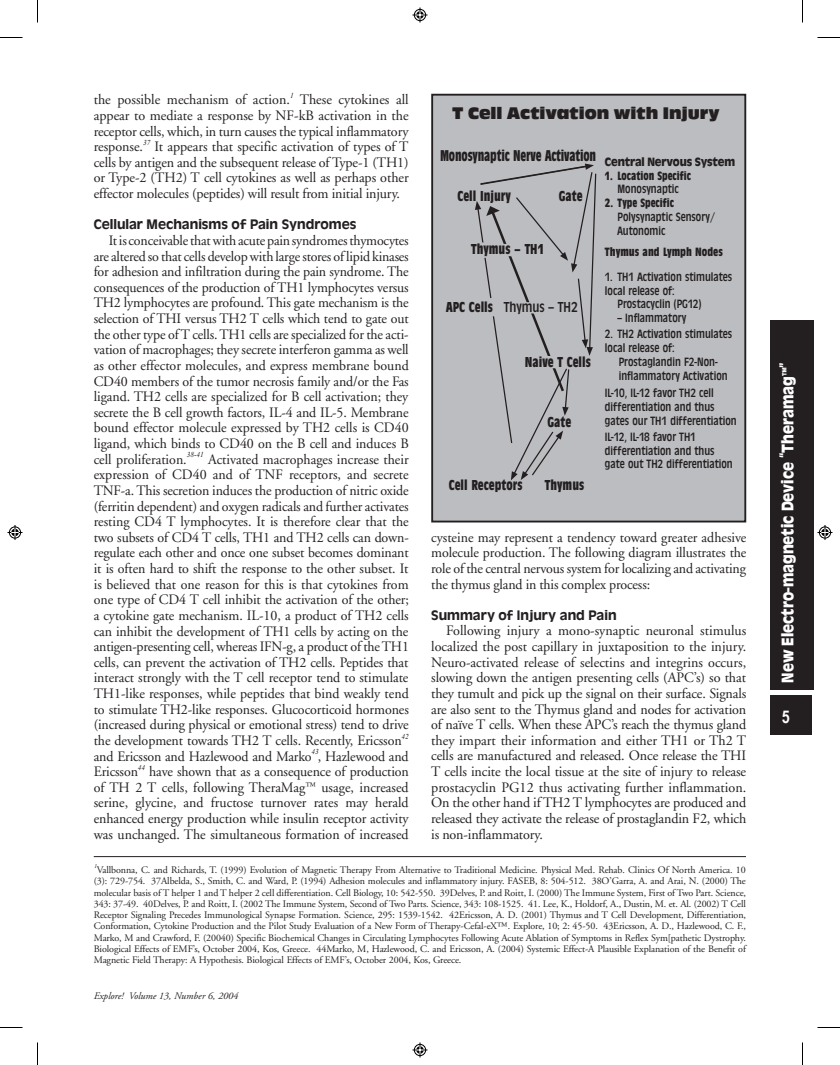
<style>
.page{position:relative;width:840px;height:1065px;background:#fff}
.page>*{position:absolute;margin:0;border:0;box-sizing:border-box;transform-origin:0 0}
.t1{font:700 17.5px "Antique Oli T";color:#fff;scale:.88 1}
.t2{font:17.5px "Antique Oli T Comp";color:#231f20}
.t3{font:700 17.5px "Arial Narrow";color:#fff}
.t4{font:700 condensed 16.25px "Antique Oli T";letter-spacing:-.01em;color:#231f20;scale:.91 1}
.t5{font:700 condensed 15px "Antique Oli T";color:#231f20}
.t6{font:condensed 15px "Antique Oli T";color:#231f20}
.t7{font:14.38px/15.6px "Adobe Garamond";letter-spacing:-.01em;color:#231f20;text-align:justify}
.t8{font:500 14.38px "Antique Oli T";color:#231f20}
.t9{font:condensed 12.5px/13.8px "Antique Oli T";color:#231f20}
.t10{font:700 condensed 12.5px "Antique Oli T";color:#231f20}
.t11{font:700 12.5px "Antique Oli T";letter-spacing:-.01em;color:#231f20;scale:.91 1}
.t12{font:700 condensed 12.5px "Antique Oli T";color:#231f20;scale:1.05 1}
.t13{font:10px/11.2px "Adobe Garamond";letter-spacing:-.01em;color:#231f20;text-align:justify}
.t14{font:italic 10px "Adobe Garamond";color:#231f20}
.t15{font:italic 6px "Adobe Garamond";color:#231f20}
.s1{font-weight:700}
</style>
<div class="page">
<div style="left:770px;top:696px;width:41px;height:39px;background:#231f20"></div>
<div style="left:770px;top:320px;width:44px;height:370px;background:#231f20"></div>
<hr style="left:94px;top:856px;width:652px;height:1px;background:#231f20">
<div style="left:432px;top:95px;width:313px;height:427px;background:#bcbdc0"></div>
<div style="left:431px;top:94px;width:315px;height:428px;border:2px solid #231f20"></div>
<svg style="left:475px;top:164px;width:122px;height:316px"></svg>
<svg style="left:37px;top:0;width:1px;height:22px"></svg>
<svg style="left:0;top:37px;width:22px;height:1px"></svg>
<svg style="left:802px;top:0;width:1px;height:22px"></svg>
<svg style="left:818px;top:37px;width:22px;height:1px"></svg>
<svg style="left:37px;top:1042px;width:1px;height:23px"></svg>
<svg style="left:0;top:1027px;width:22px;height:1px"></svg>
<svg style="left:802px;top:1042px;width:1px;height:23px"></svg>
<svg style="left:818px;top:1027px;width:22px;height:1px"></svg>
<svg style="left:412px;top:8px;width:16px;height:14px"></svg>
<svg style="left:412px;top:1042px;width:16px;height:16px"></svg>
<svg style="left:8px;top:525px;width:14px;height:15px"></svg>
<svg style="left:818px;top:525px;width:14px;height:15px"></svg>
<p class="t7" style="left:94px;top:92px;width:316px">the possible mechanism of action.<sup>1</sup> These cytokines all appear to mediate a response by NF-kB activation in the receptor cells, which, in turn causes the typical inflammatory response.<sup>37</sup> It appears that specific activation of types of T cells by antigen and the subsequent release of Type-1 (TH1) or Type-2 (TH2) T cell cytokines as well as perhaps other effector molecules (peptides) will result from initial injury.</p>
<p class="t8" style="left:94px;top:216px;width:264px">Cellular Mechanisms of Pain Syndromes</p>
<p class="t7" style="left:94px;top:233px;width:317px;text-indent:15px">It is conceivable that with acute pain syndromes thymocytes are altered so that cells develop with large stores of lipid kinases for adhesion and infiltration during the pain syndrome. The consequences of the production of TH1 lymphocytes versus TH2 lymphocytes are profound. This gate mechanism is the selection of THI versus TH2 T cells which tend to gate out the other type of T cells. TH1 cells are specialized for the acti&shy;vation of macrophages; they secrete interferon gamma as well as other effector molecules, and express membrane bound CD40 members of the tumor necrosis family and/or the Fas ligand. TH2 cells are specialized for B cell activation; they secrete the B cell growth factors, IL-4 and IL-5. Membrane bound effector molecule expressed by TH2 cells is CD40 ligand, which binds to CD40 on the B cell and induces B cell proliferation.<sup>38-41</sup> Activated macrophages increase their expression of CD40 and of TNF receptors, and secrete TNF-a. This secretion induces the production of nitric oxide (ferritin dependent) and oxygen radicals and further activates resting CD4 T lymphocytes. It is therefore clear that the two subsets of CD4 T cells, TH1 and TH2 cells can down&shy;regulate each other and once one subset becomes dominant it is often hard to shift the response to the other subset. It is believed that one reason for this is that cytokines from one type of CD4 T cell inhibit the activation of the other; a cytokine gate mechanism. IL-10, a product of TH2 cells can inhibit the development of TH1 cells by acting on the antigen-presenting cell, whereas IFN-g, a product of the TH1 cells, can prevent the activation of TH2 cells. Peptides that interact strongly with the T cell receptor tend to stimulate TH1-like responses, while peptides that bind weakly tend to stimulate TH2-like responses. Glucocorticoid hormones (increased during physical or emotional stress) tend to drive the development towards TH2 T cells. Recently, Ericsson<sup>42 </sup>and Ericsson and Hazlewood and Marko<sup>43</sup>, Hazlewood and Ericsson<sup>44</sup> have shown that as a consequence of production of TH 2 T cells, following TheraMag<sup>™</sup> usage, increased serine, glycine, and fructose turnover rates may herald enhanced energy production while insulin receptor activity was unchanged. The simultaneous formation of increased</p>
<p class="t2" style="left:452px;top:103px;width:269px">T Cell Activation with Injury</p>
<p class="t4" style="left:440px;top:147px;width:173px">Monosynaptic Nerve Activation</p>
<p class="t5" style="left:457px;top:189px;width:55px">Cell Injury</p>
<p class="t5" style="left:559px;top:189px;width:25px">Gate</p>
<p class="t5" style="left:471px;top:242px;width:75px">Thymus – TH1</p>
<p class="t6" style="left:446px;top:299px;width:133px"><span class="s1">APC Cells</span> Thymus – TH2</p>
<p class="t5" style="left:525px;top:354px;width:67px">Naive T Cells</p>
<p class="t5" style="left:547px;top:414px;width:25px">Gate</p>
<p class="t5" style="left:449px;top:477px;width:75px">Cell Receptors</p>
<p class="t5" style="left:545px;top:477px;width:41px">Thymus</p>
<p class="t11" style="left:605px;top:155px;width:145px">Central Nervous System</p>
<p class="t10" style="left:605px;top:169px;width:88px">1. Location Specific</p>
<p class="t9" style="left:617px;top:182px;width:63px">Monosynaptic</p>
<p class="t10" style="left:605px;top:197px;width:71px">2. Type Specific</p>
<p class="t9" style="left:617px;top:210px;width:99px">Polysynaptic Sensory/<br>Autonomic</p>
<p class="t12" style="left:605px;top:245px;width:114px">Thymus and Lymph Nodes</p>
<p class="t9" style="left:605px;top:270px;width:129px">1. TH1 Activation stimulates</p>
<p class="t9" style="left:605px;top:283px;width:71px">local release of:</p>
<p class="t9" style="left:617px;top:297px;width:86px">Prostacyclin (PG12)</p>
<p class="t9" style="left:617px;top:311px;width:70px">– Inflammatory</p>
<p class="t9" style="left:605px;top:327px;width:129px">2. TH2 Activation stimulates local release of:</p>
<p class="t9" style="left:619px;top:355px;width:110px">Prostaglandin F2-Non&shy;inflammatory Activation</p>
<p class="t9" style="left:605px;top:386px;width:133px">IL-10, IL-12 favor TH2 cell differentiation and thus gates our TH1 differentiation</p>
<p class="t9" style="left:605px;top:430px;width:129px">IL-12, IL-18 favor TH1 differentiation and thus gate out TH2 differentiation</p>
<p class="t7" style="left:431px;top:530px;width:317px">cysteine may represent a tendency toward greater adhesive molecule production. The following diagram illustrates the role of the central nervous system for localizing and activating the thymus gland in this complex process:</p>
<p class="t8" style="left:431px;top:607px;width:187px">Summary of Injury and Pain</p>
<p class="t7" style="left:431px;top:623px;width:317px;text-indent:15px">Following injury a mono-synaptic neuronal stimulus localized the post capillary in juxtaposition to the injury.<br>Neuro-activated release of selectins and integrins occurs, slowing down the antigen presenting cells (APC’s) so that they tumult and pick up the signal on their surface. Signals are also sent to the Thymus gland and nodes for activation of naïve T cells. When these APC’s reach the thymus gland they impart their information and either TH1 or Th2 T cells are manufactured and released. Once release the THI T cells incite the local tissue at the site of injury to release prostacyclin PG12 thus activating further inflammation.<br>On the other hand if TH2 T lymphocytes are produced and released they activate the release of prostaglandin F2, which is non-inflammatory.</p>
<p class="t15" style="left:94px;top:863px;width:4px">1</p>
<p class="t13" style="left:94px;top:865px;width:654px">Vallbonna, C. and Richards, T. (1999) Evolution of Magnetic Therapy From Alternative to Traditional Medicine. Physical Med. Rehab. Clinics Of North America. 10 (3): 729-754. 37Albelda, S., Smith, C. and Ward, P. (1994) Adhesion molecules and inflammatory injury. FASEB, 8: 504-512. 38O’Garra, A. and Arai, N. (2000) The molecular basis of T helper 1 and T helper 2 cell differentiation. Cell Biology, 10: 542-550. 39Delves, P. and Roitt, I. (2000) The Immune System, First of Two Part. Science, 343: 37-49. 40Delves, P. and Roitt, I. (2002 The Immune System, Second of Two Parts. Science, 343: 108-1525. 41. Lee, K., Holdorf, A., Dustin, M. et. Al. (2002) T Cell Receptor Signaling Precedes Immunological Synapse Formation. Science, 295: 1539-1542. 42Ericsson, A. D. (2001) Thymus and T Cell Development, Differentiation, Conformation, Cytokine Production and the Pilot Study Evaluation of a New Form of Therapy-Cefal-eX™. Explore, 10; 2: 45-50. 43Ericsson, A. D., Hazlewood, C. F., Marko, M and Crawford, F. (20040) Specific Biochemical Changes in Circulating Lymphocytes Following Acute Ablation of Symptoms in Reflex Sym[pathetic Dystrophy.<br>Biological Effects of EMF’s, October 2004, Kos, Greece. 44Marko, M, Hazlewood, C. and Ericsson, A. (2004) Systemic Effect-A Plausible Explanation of the Benefit of Magnetic Field Therapy: A Hypothesis. Biological Effects of EMF’s, October 2004, Kos, Greece.</p>
<p class="t14" style="left:93px;top:990px;width:146px">Explore! Volume 13, Number 6, 2004</p>
<p class="t1" style="left:778px;top:682px;width:366px;rotate:-90deg">New Electro-magnetic Device “Theramag<sup>™</sup>”</p>
<p class="t3" style="left:782px;top:707px;width:9px">5</p>
</div>
